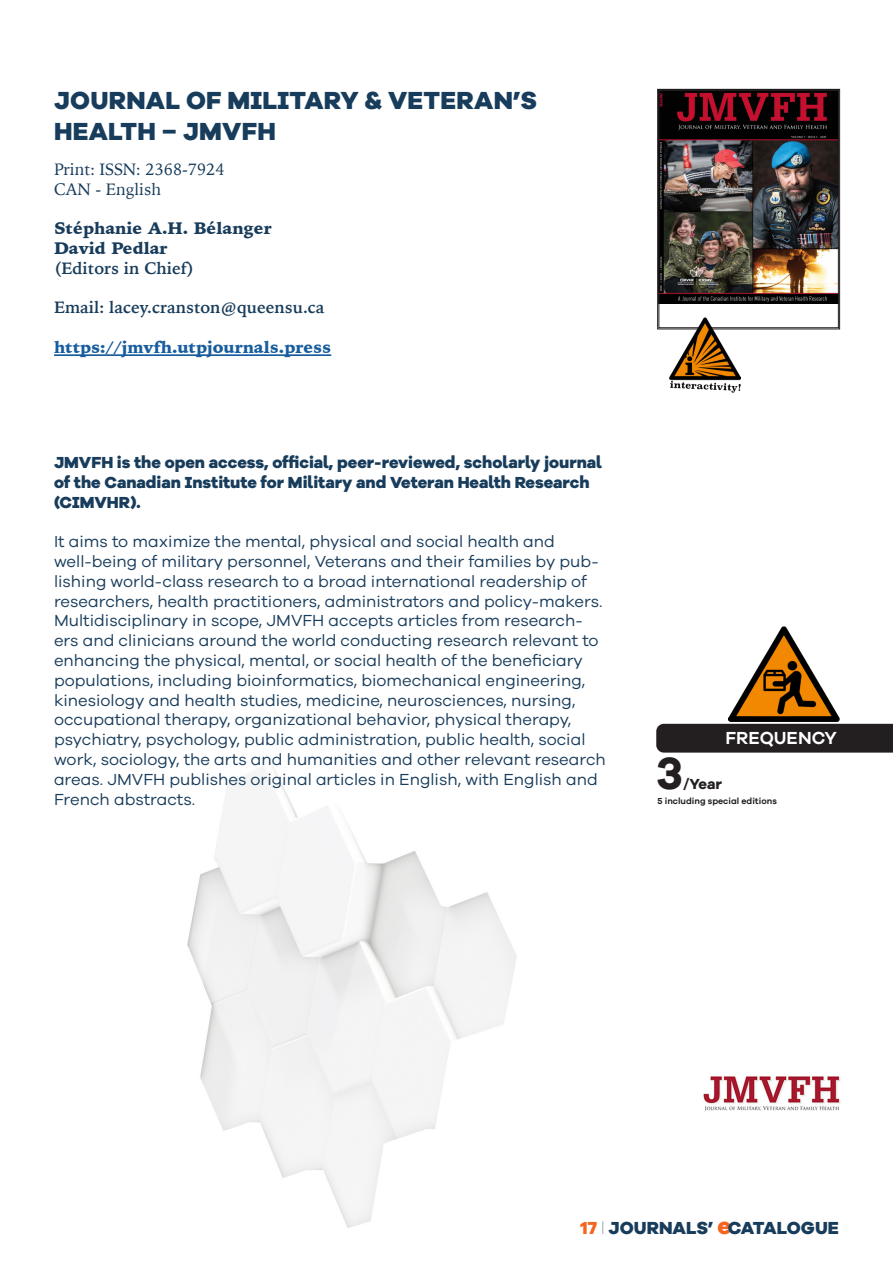
<style>
.page{position:relative;width:893px;height:1263px;background:#fff}
.page>*{position:absolute;margin:0;border:0;box-sizing:border-box;transform-origin:0 0}
.t1{font:700 46.5px "Galano Grotesque Alt DEMO";color:#231f20}
.t2{font:800 25.5px/30.6px "Galano Grotesque Alt";letter-spacing:.01em;color:#183c5b}
.t3{font:800 18px "Galano Grotesque Alt";color:#183c5b}
.t4{font:600 18px "Galano Grotesque";color:#fff}
.t5{font:16.5px/19.8px "Galano Grotesque";color:#183c5b}
.t6{font:800 16.5px/19.8px "Galano Grotesque Alt";color:#183c5b}
.t7{font:700 16.5px "Iowan Old Style";color:#183c5b}
.t8{font:900 16.5px "Iowan Old Style";color:#183c5b}
.t9{font:16.5px "Iowan Old Style";color:#183c5b}
.t10{font:900 16.5px "Iowan Old Style";color:#175d9e}
.t11{font:700 15px "Galano Grotesque Alt DEMO";color:#231f20}
.t12{font:600 9px "Galano Grotesque";color:#231f20}
.s1{color:#f36621}
.s2{font-family:"Avenir Next Condensed";font-weight:200}
.s3{font-size:24px;color:#f36621}
</style>
<div class="page">
<img style="left:187px;top:354px;width:706px;height:874px">
<img style="left:657px;top:89px;width:183px;height:240px">
<div style="left:659px;top:90px;width:179px;height:238px;border:1px solid #231f20"></div>
<hr style="left:54px;top:354px;width:277px;height:2px;background:#175d9e">
<img style="left:700px;top:1072px;width:143px;height:44px">
<img style="left:729px;top:626px;width:111px;height:96px">
<div style="left:656px;top:724px;width:237px;height:29px;background:#231f20"></div>
<img style="left:669px;top:317px;width:72px;height:77px">
<p class="t2" style="left:54px;top:85px;width:484px">JOURNAL OF MILITARY &amp; VETERAN’S<br>HEALTH – JMVFH</p>
<p class="t9" style="left:54px;top:154px;width:172px">Print: ISSN: 2368-7924</p>
<p class="t9" style="left:54px;top:174px;width:109px">CAN - English</p>
<p class="t8" style="left:54px;top:217px;width:219px">Stéphanie A.H. Bélanger</p>
<p class="t8" style="left:54px;top:237px;width:115px">David Pedlar</p>
<p class="t7" style="left:54px;top:253px;width:142px">(Editors in Chief)</p>
<p class="t7" style="left:54px;top:293px;width:272px">Email: lacey.cranston@queensu.ca</p>
<p class="t10" style="left:54px;top:336px;width:279px">https://jmvfh.utpjournals.press</p>
<p class="t6" style="left:54px;top:452px;width:549px">JMVFH is the open access, official, peer-reviewed, scholarly journal of the Canadian Institute for Military and Veteran Health Research (CIMVHR).</p>
<p class="t5" style="left:54px;top:531px;width:553px">It aims to maximize the mental, physical and social health and well-being of military personnel, Veterans and their families by pub&shy;lishing world-class research to a broad international readership of researchers, health practitioners, administrators and policy-makers.<br>Multidisciplinary in scope, JMVFH accepts articles from research&shy;ers and clinicians around the world conducting research relevant to enhancing the physical, mental, or social health of the beneficiary populations, including bioinformatics, biomechanical engineering, kinesiology and health studies, medicine, neurosciences, nursing, occupational therapy, organizational behavior, physical therapy, psychiatry, psychology, public administration, public health, social work, sociology, the arts and humanities and other relevant research areas. JMVFH publishes original articles in English, with English and French abstracts.</p>
<p class="t4" style="left:726px;top:727px;width:113px">FREQUENCY</p>
<p class="t1" style="left:656px;top:753px;width:28px">3</p>
<p class="t11" style="left:683px;top:777px;width:40px">/Year</p>
<p class="t12" style="left:657px;top:796px;width:121px">5 including special editions</p>
<p class="t3" style="left:580px;top:1216px;width:260px"><span class="s1">17</span> <span class="s2">I</span> JOURNALS’ <span class="s3">e</span>CATALOGUE</p>
</div>
